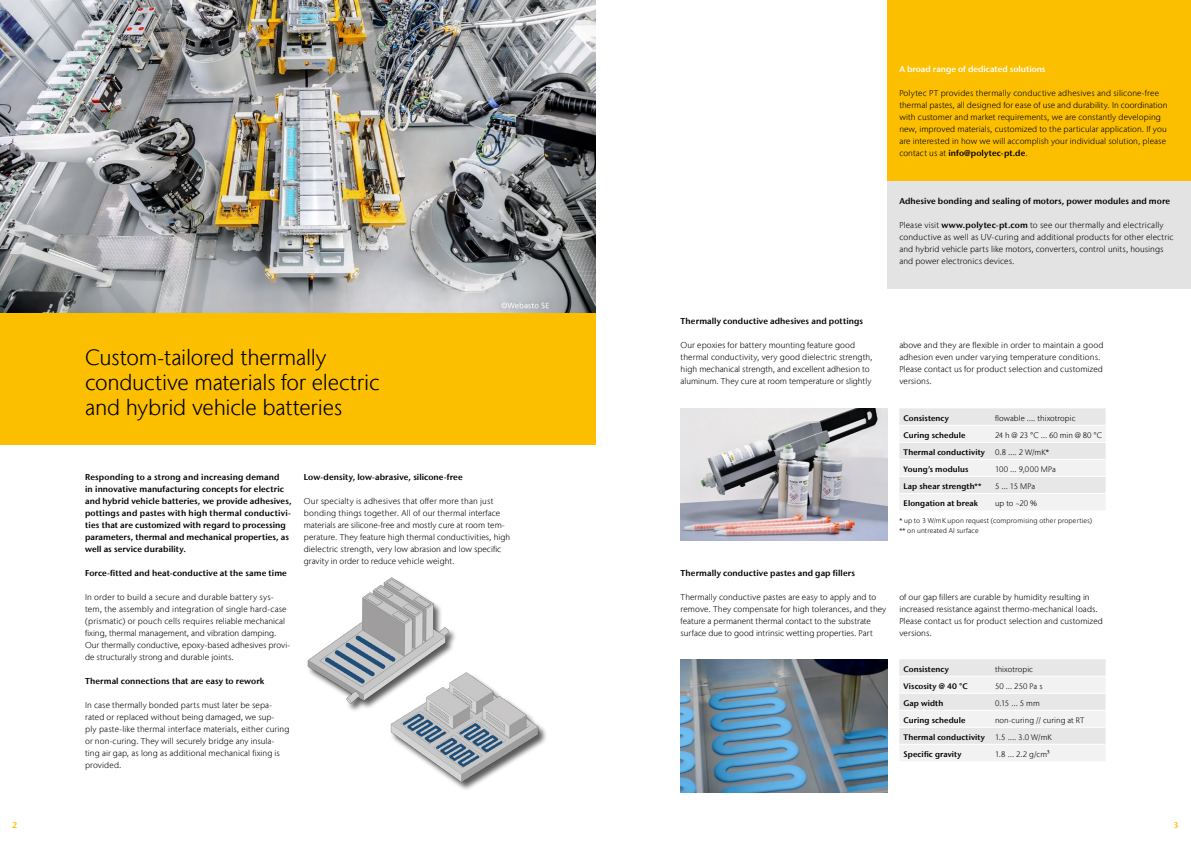
<style>
.page{position:relative;width:1191px;height:842px;background:#fff}
.page>*{position:absolute;margin:0;border:0;box-sizing:border-box;transform-origin:0 0}
.t1{font:300 22px/25px "Stone Sans IIITC Com";letter-spacing:-.01em;color:#000}
.t2{font:300 8.5px/12px "Stone Sans IIITC Com";letter-spacing:.01em;color:#000}
.t3{font:600 8.5px/12px "Stone Sans IIITC Com";letter-spacing:.01em;color:#000}
.t4{font:600 8.5px "Stone Sans IIITC Com";color:#fff}
.t5{font:600 8.5px "Stone Sans IIITC Com";color:#fcbf00}
.t6{font:600 8px/17px "Stone Sans IIITC Com";letter-spacing:.01em;color:#000}
.t7{font:300 8px/17.1px "Stone Sans IIITC Com";letter-spacing:.01em;color:#000}
.t8{font:300 8px "Stone Sans IIITC Com";letter-spacing:.03em;color:#000}
.t9{font:300 7px/9.5px "Stone Sans IIITC Com";letter-spacing:.015em;color:#000}
.s1{font-weight:600}
.s2{font-weight:300}
</style>
<div class="page">
<div style="left:0;top:312px;width:595px;height:132px;background:#fcbf00"></div>
<img style="left:0;top:0;width:595px;height:312px">
<div style="left:390px;top:673px;width:157px;height:119px;background:#000;opacity:.65"></div>
<img style="left:390px;top:672px;width:154px;height:109px">
<div style="left:307px;top:578px;width:150px;height:135px;background:#000;opacity:.65"></div>
<img style="left:307px;top:577px;width:150px;height:126px">
<img style="left:680px;top:408px;width:207px;height:132px">
<img style="left:680px;top:659px;width:207px;height:133px">
<div style="left:899px;top:408px;width:206px;height:102px;background:#efefef"></div>
<hr style="left:899px;top:425px;width:96px;height:1px;background:#fff">
<hr style="left:995px;top:425px;width:110px;height:1px;background:#fff">
<hr style="left:899px;top:442px;width:96px;height:1px;background:#fff">
<hr style="left:995px;top:442px;width:110px;height:1px;background:#fff">
<hr style="left:899px;top:459px;width:96px;height:1px;background:#fff">
<hr style="left:995px;top:459px;width:110px;height:1px;background:#fff">
<hr style="left:899px;top:476px;width:96px;height:1px;background:#fff">
<hr style="left:995px;top:476px;width:110px;height:1px;background:#fff">
<hr style="left:899px;top:493px;width:96px;height:1px;background:#fff">
<hr style="left:995px;top:493px;width:110px;height:1px;background:#fff">
<div style="left:899px;top:659px;width:206px;height:102px;background:#ededed"></div>
<hr style="left:899px;top:676px;width:96px;height:1px;background:#fff">
<hr style="left:995px;top:676px;width:110px;height:1px;background:#fff">
<hr style="left:899px;top:693px;width:96px;height:1px;background:#fff">
<hr style="left:995px;top:693px;width:110px;height:1px;background:#fff">
<hr style="left:899px;top:710px;width:96px;height:1px;background:#fff">
<hr style="left:995px;top:710px;width:110px;height:1px;background:#fff">
<hr style="left:899px;top:727px;width:96px;height:1px;background:#fff">
<hr style="left:995px;top:727px;width:110px;height:1px;background:#fff">
<hr style="left:899px;top:744px;width:96px;height:1px;background:#fff">
<hr style="left:995px;top:744px;width:110px;height:1px;background:#fff">
<div style="left:887px;top:180px;width:304px;height:108px;background:#e3e3e3"></div>
<div style="left:887px;top:0;width:304px;height:180px;background:#fcbf00"></div>
<h1 class="t1" style="left:85px;top:345px;width:296px">Custom-tailored thermally conductive materials for electric and hybrid vehicle batteries</h1>
<p class="t3" style="left:85px;top:471px;width:208px">Responding to a strong and increasing demand<br>in innovative manufacturing concepts for electric and hybrid vehicle batteries, we provide adhesives, pottings and pastes with high thermal conductivi&shy;ties that are customized with regard to processing parameters, thermal and mechanical properties, as well as service durability.</p>
<p class="t3" style="left:85px;top:567px;width:203px">Force-fitted and heat-conductive at the same time</p>
<p class="t2" style="left:85px;top:591px;width:206px">In order to build a secure and durable battery sys&shy;tem, the assembly and integration of single hard-case (prismatic) or pouch cells requires reliable mechanical fixing, thermal management, and vibration damping.<br>Our thermally conductive, epoxy-based adhesives provi&shy;de structurally strong and durable joints.</p>
<p class="t3" style="left:85px;top:675px;width:181px">Thermal connections that are easy to rework</p>
<p class="t2" style="left:85px;top:699px;width:206px">In case thermally bonded parts must later be sepa&shy;rated or replaced without being damaged, we sup-<br>ply paste-like thermal interface materials, either curing or non-curing. They will securely bridge any insula&shy;ting air gap, as long as additional mechanical fixing is provided.</p>
<p class="t3" style="left:304px;top:471px;width:160px">Low-density, low-abrasive, silicone-free</p>
<p class="t2" style="left:304px;top:495px;width:208px">Our specialty is adhesives that offer more than just bonding things together. All of our thermal interface materials are silicone-free and mostly cure at room tem&shy;perature. They feature high thermal conductivities, high dielectric strength, very low abrasion and low specific gravity in order to reduce vehicle weight.</p>
<p class="t4" style="left:899px;top:64px;width:148px">A broad range of dedicated solutions</p>
<p class="t2" style="left:899px;top:87px;width:270px">Polytec PT provides thermally conductive adhesives and silicone-free thermal pastes, all designed for ease of use and durability. In coordination with customer and market requirements, we are constantly developing new, improved materials, customized to the particular application. If you are interested in how we will accomplish your individual solution, please contact us at <span class="s1">info@polytec-pt.de</span>.</p>
<p class="t3" style="left:899px;top:195px;width:272px">Adhesive bonding and sealing of motors, power modules and more</p>
<p class="t2" style="left:899px;top:219px;width:276px">Please visit <span class="s1">www.polytec-pt.com</span> to see our thermally and electrically conductive as well as UV-curing and additional products for other electric and hybrid vehicle parts like motors, converters, control units, housings and power electronics devices.</p>
<p class="t3" style="left:680px;top:315px;width:184px">Thermally conductive adhesives and pottings</p>
<p class="t2" style="left:680px;top:339px;width:193px">Our epoxies for battery mounting feature good thermal conductivity, very good dielectric strength, high mechanical strength, and excellent adhesion to aluminum. They cure at room temperature or slightly</p>
<p class="t2" style="left:899px;top:339px;width:206px">above and they are flexible in order to maintain a good adhesion even under varying temperature conditions.<br>Please contact us for product selection and customized versions.</p>
<p class="t6" style="left:903px;top:409px;width:47px">Consistency</p>
<p class="t7" style="left:995px;top:409px;width:82px">flowable …. thixotropic</p>
<p class="t6" style="left:903px;top:426px;width:63px">Curing schedule</p>
<p class="t6" style="left:903px;top:426px;width:200px;text-indent:91px"><span class="s2">24 h @ 23 °C … 60 min @ 80 °C<br></span>Thermal conductivity <span class="s2">0.8 …. 2 W/mK*<br></span>Young’s modulus</p>
<p class="t8" style="left:995px;top:464px;width:62px">100 … 9,000 MPa</p>
<p class="t6" style="left:903px;top:477px;width:80px">Lap shear strength**</p>
<p class="t7" style="left:995px;top:477px;width:42px">5 … 15 MPa</p>
<p class="t6" style="left:903px;top:495px;width:76px">Elongation at break</p>
<p class="t7" style="left:995px;top:495px;width:44px">up to ~20 %</p>
<p class="t9" style="left:899px;top:516px;width:194px">* up to 3 W/mK upon request (compromising other properties) ** on untreated Al surface</p>
<p class="t3" style="left:680px;top:567px;width:176px">Thermally conductive pastes and gap fillers</p>
<p class="t2" style="left:680px;top:591px;width:207px">Thermally conductive pastes are easy to apply and to remove. They compensate for high tolerances, and they feature a permanent thermal contact to the substrate surface due to good intrinsic wetting properties. Part</p>
<p class="t2" style="left:899px;top:591px;width:205px">of our gap fillers are curable by humidity resulting in increased resistance against thermo-mechanical loads.<br>Please contact us for product selection and customized versions.</p>
<p class="t6" style="left:903px;top:660px;width:47px">Consistency</p>
<p class="t7" style="left:995px;top:660px;width:40px">thixotropic</p>
<p class="t6" style="left:903px;top:677px;width:66px">Viscosity @ 40 °C</p>
<p class="t7" style="left:995px;top:677px;width:49px">50 … 250 Pa s</p>
<p class="t6" style="left:903px;top:694px;width:41px">Gap width</p>
<p class="t7" style="left:995px;top:694px;width:46px">0.15 … 5 mm</p>
<p class="t6" style="left:903px;top:711px;width:63px">Curing schedule</p>
<p class="t7" style="left:903px;top:711px;width:182px;text-indent:91px">non-curing // curing at RT<br><span class="s1">Thermal conductivity</span> 1.5 …. 3.0 W/mK<br><span class="s1">Specific gravity</span></p>
<p class="t7" style="left:995px;top:745px;width:56px">1.8 … 2.2 g/cm³</p>
<p class="t5" style="left:12px;top:820px;width:7px">2</p>
<p class="t5" style="left:1173px;top:820px;width:7px">3</p>
</div>
